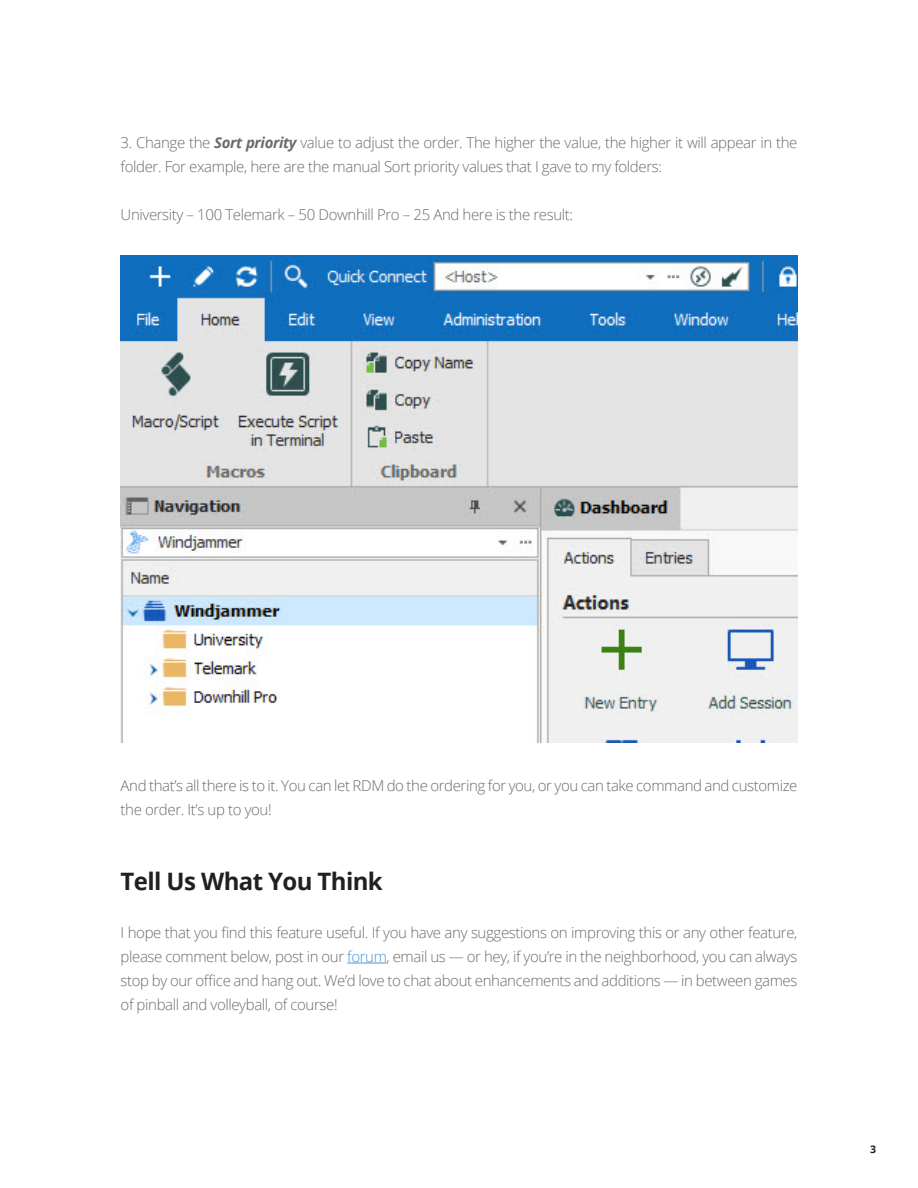
<style>
.page{position:relative;width:918px;height:1188px;background:#fff}
.page>*{position:absolute;margin:0;border:0;box-sizing:border-box;transform-origin:0 0}
.t1{font:700 24px "Open Sans";letter-spacing:-.025em;color:#231f20}
.t2{font:300 15px/24px "Open Sans";letter-spacing:-.025em;color:#6b6b6e}
.t3{font:700 10.5px "Open Sans";color:#231f20}
.s1{font-weight:700;font-style:italic}
.s2{color:#4a94d4}
</style>
<div class="page">
<img style="left:121px;top:256px;width:676px;height:486px">
<hr style="left:347px;top:963px;width:40px;height:1px;background:#4a94d4">
<p class="t2" style="left:121px;top:130px;width:678px">3. Change the <span class="s1">Sort priority</span> value to adjust the order. The higher the value, the higher it will appear in the folder. For example, here are the manual Sort priority values that I gave to my folders:</p>
<p class="t2" style="left:121px;top:202px;width:454px">University – 100 Telemark – 50 Downhill Pro – 25 And here is the result:</p>
<p class="t2" style="left:121px;top:773px;width:678px">And that’s all there is to it. You can let RDM do the ordering for you, or you can take command and customize the order. It’s up to you!</p>
<p class="t1" style="left:121px;top:864px;width:264px">Tell Us What You Think</p>
<p class="t2" style="left:121px;top:920px;width:678px;text-align:justify">I hope that you find this feature useful. If you have any suggestions on improving this or any other feature, please comment below, post in our <span class="s2">forum</span>, email us — or hey, if you’re in the neighborhood, you can always stop by our office and hang out. We’d love to chat about enhancements and additions — in between games of pinball and volleyball, of course!</p>
<p class="t3" style="left:870px;top:1141px;width:7px">3</p>
</div>
